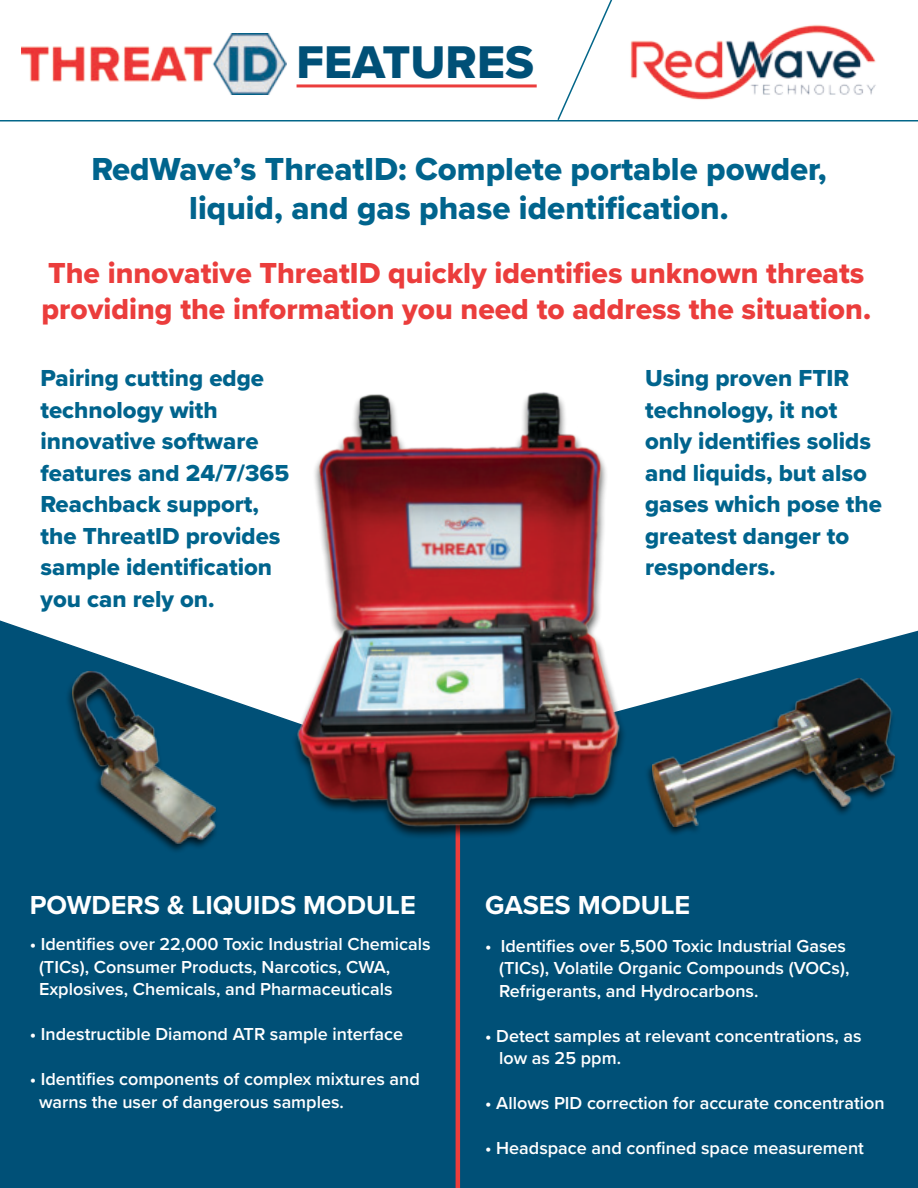
<style>
.page{position:relative;width:918px;height:1188px;background:#fff}
.page>*{position:absolute;margin:0;border:0;box-sizing:border-box;transform-origin:0 0}
.t1{font:47.55px "Proxima Nova Extrabld";color:#005077}
.t2{font:33px/39px "Proxima Nova Extrabld";color:#00648d;text-align:center}
.t3{font:30px/36px "Proxima Nova Extrabld";color:#eb3d3c}
.t4{font:700 27px "Proxima Nova";color:#fff}
.t5{font:24px/31.5px "Proxima Nova Extrabld";color:#00648d}
.t6{font:600 18px/22.5px "Proxima Nova";color:#fff}
</style>
<div class="page">
<img style="left:22px;top:33px;width:264px;height:61px">
<hr style="left:297px;top:84px;width:240px;height:3px;background:#eb3d3c">
<img style="left:641px;top:25px;width:241px;height:97px">
<svg style="left:556px;top:0;width:85px;height:122px"></svg>
<hr style="left:0;top:120px;width:918px;height:1px;background:#036689">
<svg style="left:588px;top:631px;width:330px;height:557px;fill:#005077"></svg>
<div style="left:0;top:620px;width:588px;height:568px;background:#005077"></div>
<hr style="left:456px;top:771px;width:4px;height:417px;background:#eb3d3c">
<div style="left:291px;top:392px;width:337px;height:448px;background:#000;opacity:.75"></div>
<img style="left:286px;top:392px;width:342px;height:439px">
<div style="left:64px;top:670px;width:156px;height:185px;background:#000;opacity:.75"></div>
<img style="left:72px;top:672px;width:143px;height:172px">
<div style="left:644px;top:677px;width:255px;height:161px;background:#000;opacity:.75"></div>
<img style="left:652px;top:678px;width:243px;height:149px">
<div style="left:484px;top:936px;width:416px;height:252px;background:#005077"></div>
<h1 class="t1" style="left:297px;top:42px;width:239px">FEATURES</h1>
<h2 class="t2" style="left:91px;top:151px;width:737px">RedWave’s ThreatID: Complete portable powder, liquid, and gas phase identification.</h2>
<h3 class="t3" style="left:42px;top:257px;width:831px">The innovative ThreatID quickly identifies unknown threats providing the information you need to address the situation.</h3>
<h3 class="t5" style="left:41px;top:364px;width:250px">Pairing cutting edge technology with innovative software features and 24/7/365<br>Reachback support, the ThreatID provides sample identification you can rely on.</h3>
<h3 class="t5" style="left:645px;top:364px;width:238px">Using proven FTIR technology, it not only identifies solids and liquids, but also gases which pose the greatest danger to responders.</h3>
<h3 class="t4" style="left:30px;top:894px;width:388px">POWDERS &amp; LIQUIDS MODULE</h3>
<h3 class="t4" style="left:485px;top:894px;width:207px">GASES MODULE</h3>
<p class="t6" style="left:499px;top:935px;width:352px;text-indent:-14px">• Identifies over 5,500 Toxic Industrial Gases (TICs), Volatile Organic Compounds (VOCs),<br>Refrigerants, and Hydrocarbons.</p>
<p class="t6" style="left:499px;top:1025px;width:364px;text-indent:-14px">• Detect samples at relevant concentrations, as low as 25 ppm.</p>
<p class="t6" style="left:485px;top:1093px;width:401px">• Allows PID correction for accurate concentration</p>
<p class="t6" style="left:485px;top:1138px;width:380px">• Headspace and confined space measurement</p>
<p class="t6" style="left:39px;top:934px;width:393px;text-indent:-9px">• Identifies over 22,000 Toxic Industrial Chemicals (TICs), Consumer Products, Narcotics, CWA,<br>Explosives, Chemicals, and Pharmaceuticals</p>
<p class="t6" style="left:30px;top:1024px;width:375px">• Indestructible Diamond ATR sample interface</p>
<p class="t6" style="left:39px;top:1069px;width:382px;text-indent:-9px">• Identifies components of complex mixtures and warns the user of dangerous samples.</p>
</div>
